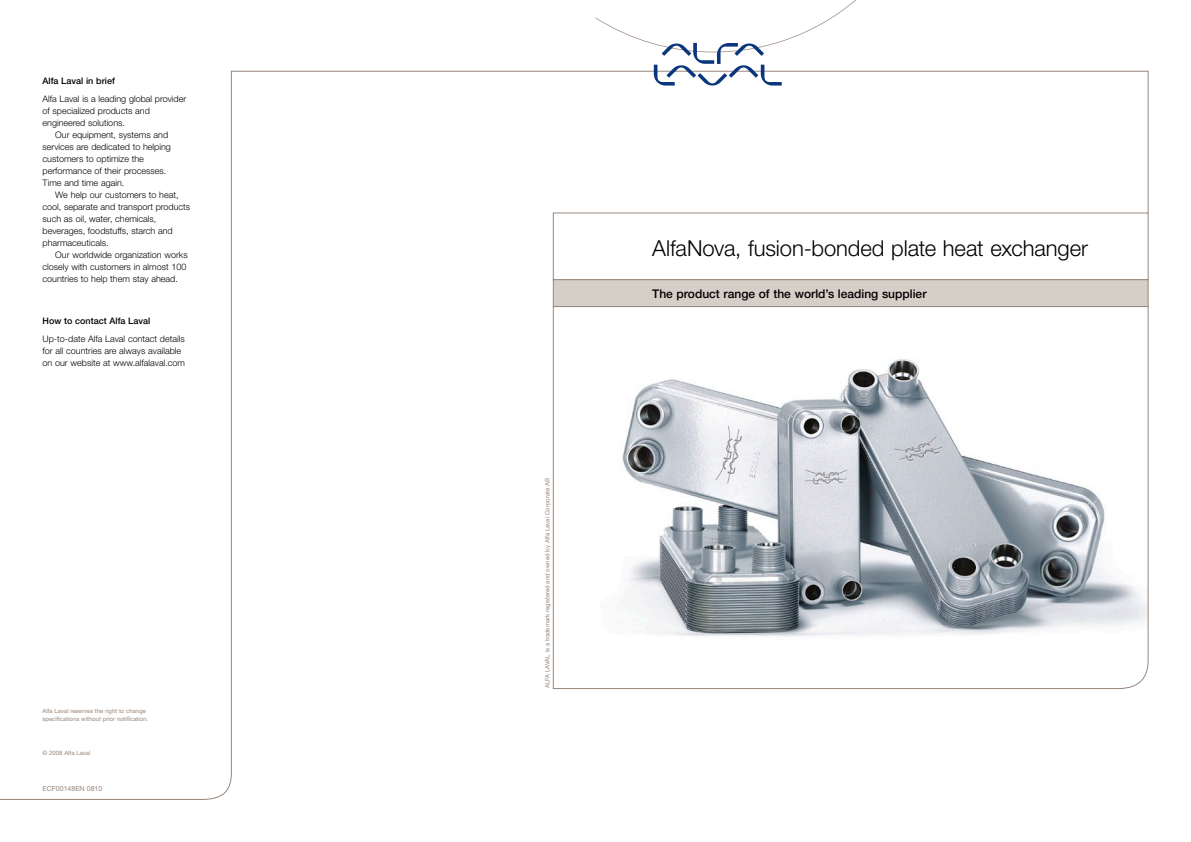
<style>
.page{position:relative;width:1191px;height:842px;background:#fff}
.page>*{position:absolute;margin:0;border:0;box-sizing:border-box;transform-origin:0 0}
.t1{font:300 22px "Helvetica Neue";letter-spacing:-.005em;color:#000}
.t2{font:500 12px "Helvetica Neue";color:#000}
.t3{font:300 9px/12px "Helvetica Neue";color:#000}
.t4{font:500 9px "Helvetica Neue";color:#000}
.t5{font:7px "Helvetica Neue";color:#98877c}
.t6{font:6px/8.5px "Helvetica Neue";color:#98877c}
</style>
<div class="page">
<svg style="left:552px;top:306px;width:596px;height:383px"></svg>
<div style="left:553px;top:279px;width:595px;height:28px;background:#d6cfc8;border:1px solid #98877c"></div>
<div style="left:553px;top:213px;width:595px;height:67px;background:#fff;border:1px solid #98877c"></div>
<svg style="left:595px;top:0;width:269px;height:86px"></svg>
<p class="t4" style="left:43px;top:75px;width:74px">Alfa Laval in brief</p>
<p class="t3" style="left:43px;top:92px;width:145px">Alfa Laval is a leading global provider</p>
<p class="t3" style="left:43px;top:104px;width:109px">of specialized products and</p>
<p class="t3" style="left:43px;top:116px;width:84px">engineered solutions.</p>
<p class="t3" style="left:55px;top:128px;width:114px">Our equipment, systems and</p>
<p class="t3" style="left:43px;top:140px;width:130px">services are dedicated to helping</p>
<p class="t3" style="left:43px;top:152px;width:103px">customers to optimize the</p>
<p class="t3" style="left:43px;top:164px;width:125px">performance of their processes.</p>
<p class="t3" style="left:43px;top:176px;width:83px">Time and time again.</p>
<p class="t3" style="left:55px;top:188px;width:125px">We help our customers to heat,</p>
<p class="t3" style="left:43px;top:200px;width:149px">cool, separate and transport products</p>
<p class="t3" style="left:43px;top:212px;width:115px">such as oil, water, chemicals,</p>
<p class="t3" style="left:43px;top:224px;width:132px">beverages, foodstuffs, starch and</p>
<p class="t3" style="left:43px;top:236px;width:68px">pharmaceuticals.</p>
<p class="t3" style="left:55px;top:248px;width:134px">Our worldwide organization works</p>
<p class="t3" style="left:43px;top:260px;width:145px">closely with customers in almost 100</p>
<p class="t3" style="left:43px;top:272px;width:137px">countries to help them stay ahead.</p>
<p class="t4" style="left:43px;top:315px;width:109px">How to contact Alfa Laval</p>
<p class="t3" style="left:43px;top:332px;width:144px">Up-to-date Alfa Laval contact details for all countries are always available on our website at www.alfalaval.com</p>
<p class="t6" style="left:43px;top:706px;width:107px">Alfa Laval reserves the right to change specifications without prior notification.</p>
<p class="t6" style="left:43px;top:749px;width:49px">© 2008 Alfa Laval</p>
<p class="t5" style="left:43px;top:784px;width:61px">ECF00148EN 0810</p>
<p class="t6" style="left:543px;top:688px;width:211px;rotate:-90deg">ALFA LAVAL is a trademark registered and owned by Alfa Laval Corporate AB</p>
<h1 class="t1" style="left:652px;top:235px;width:437px">AlfaNova, fusion-bonded plate heat exchanger</h1>
<h2 class="t2" style="left:652px;top:287px;width:276px">The product range of the world’s leading supplier</h2>
</div>
